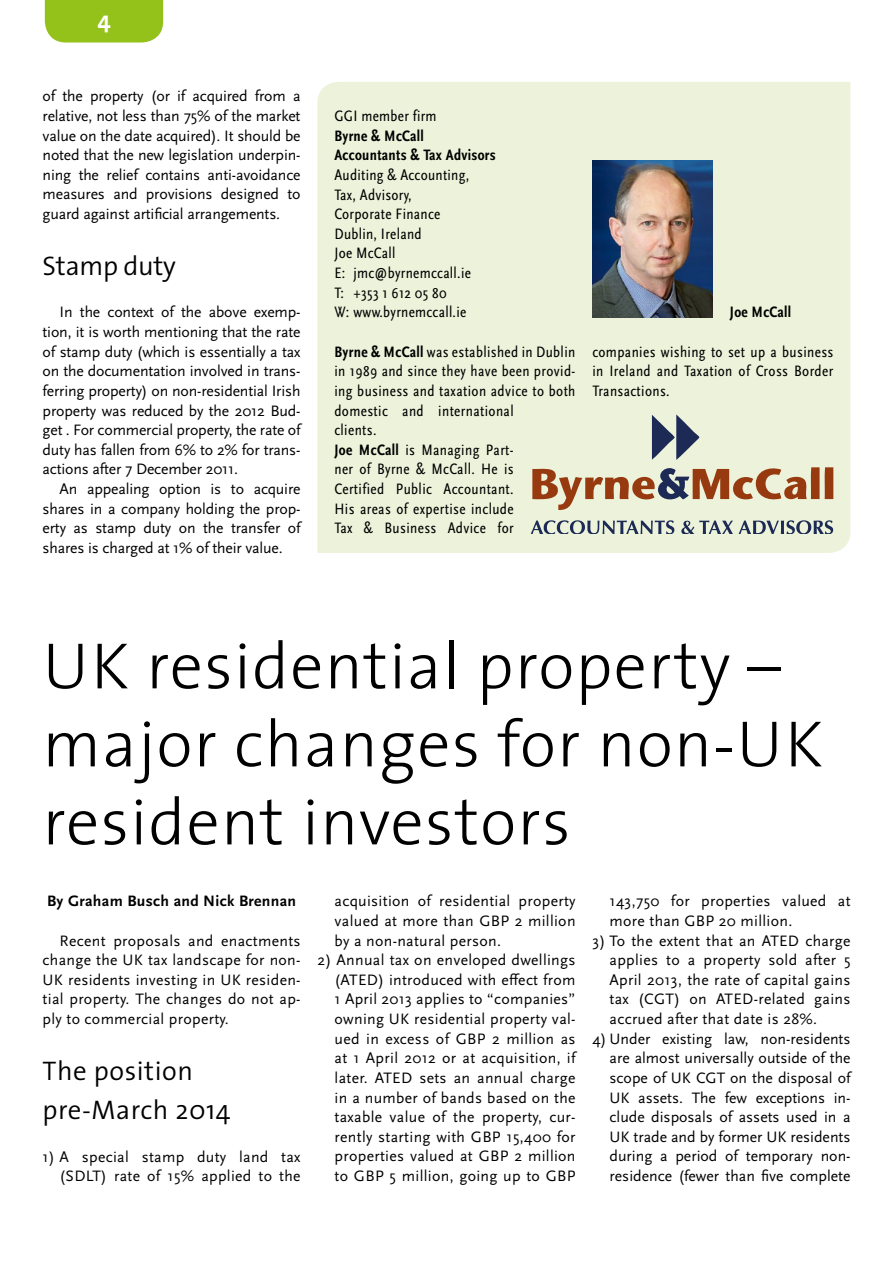
<style>
.page{position:relative;width:893px;height:1263px;background:#fff}
.page>*{position:absolute;margin:0;border:0;box-sizing:border-box;transform-origin:0 0}
.t1{font:300 66px/78px "The Sans";letter-spacing:.02em;color:#000}
.t2{font:300 27px/39.3px "The Sans";letter-spacing:.02em;color:#000}
.t3{font:300 27px "The Sans";letter-spacing:-.01em;color:#000}
.t4{font:700 24px "The Sans";color:#fff}
.t5{font:15.75px/19.6px "Scala Sans Pro";letter-spacing:.02em;color:#000;text-align:justify}
.t6{font:condensed 15.75px/19.6px "Scala Sans Pro";letter-spacing:.025em;color:#000}
.t7{font:700 condensed 15.75px/19.6px "Scala Sans Pro";letter-spacing:.02em;color:#000}
.t8{font:700 15.75px "Scala Sans Pro";letter-spacing:.02em;color:#000}
.s1{font-weight:700}
</style>
<div class="page">
<div style="left:45px;top:0;width:118px;height:43px;background:#94c11a"></div>
<div style="left:317px;top:82px;width:533px;height:471px;background:#ecf3da"></div>
<img style="left:592px;top:160px;width:121px;height:157px">
<svg style="left:532px;top:414px;width:301px;height:96px;background:#d3cab2"></svg>
<svg style="left:531px;top:520px;width:143px;height:13px;background:#a4aeac"></svg>
<svg style="left:681px;top:520px;width:52px;height:13px"></svg>
<svg style="left:739px;top:520px;width:94px;height:13px"></svg>
<h3 class="t4" style="left:97px;top:-1px;width:15px">4</h3>
<p class="t5" style="left:43px;top:86px;width:259px">of the property (or if acquired from a relative, not less than 75% of the market value on the date acquired). It should be noted that the new legislation underpin&shy;ning the relief contains anti-avoidance measures and provisions designed to guard against artificial arrangements.</p>
<h2 class="t3" style="left:43px;top:244px;width:135px">Stamp duty</h2>
<p class="t5" style="left:43px;top:302px;width:259px;text-indent:17px">In the context of the above exemp&shy;tion, it is worth mentioning that the rate of stamp duty (which is essentially a tax on the documentation involved in trans&shy;ferring property) on non-residential Irish property was reduced by the 2012 Bud&shy;get . For commercial property, the rate of duty has fallen from 6% to 2% for trans&shy;actions after 7 December 2011.</p>
<p class="t5" style="left:43px;top:479px;width:259px;text-indent:17px">An appealing option is to acquire shares in a company holding the prop&shy;erty as stamp duty on the transfer of shares is charged at 1% of their value.</p>
<p class="t6" style="left:334px;top:106px;width:104px">GGI member firm</p>
<p class="t7" style="left:334px;top:126px;width:163px">Byrne &amp; McCall<br>Accountants &amp; Tax Advisors</p>
<p class="t6" style="left:334px;top:165px;width:138px">Auditing &amp; Accounting,<br>Tax, Advisory,<br>Corporate Finance<br>Dublin, Ireland<br>Joe McCall<br>E: jmc@byrnemccall.ie<br>T: +353 1 612 05 80<br>W: www.byrnemccall.ie</p>
<p class="t7" style="left:730px;top:302px;width:63px">Joe McCall</p>
<p class="t6" style="left:334px;top:342px;width:242px"><span class="s1">Byrne &amp; McCall</span> was established in Dublin in 1989 and since they have been provid&shy;ing business and taxation advice to both domestic and international<br>clients.<br><span class="s1">Joe McCall</span> is Managing Part-<br>ner of Byrne &amp; McCall. He is<br>Certified Public Accountant.<br>His areas of expertise include<br>Tax &amp; Business Advice for</p>
<p class="t6" style="left:592px;top:342px;width:242px;text-align:justify">companies wishing to set up a business in Ireland and Taxation of Cross Border Transactions.</p>
<h1 class="t1" style="left:43px;top:625px;width:782px">UK residential property – major changes for non-UK resident investors</h1>
<p class="t8" style="left:47px;top:892px;width:251px">By Graham Busch and Nick Brennan</p>
<p class="t5" style="left:43px;top:930px;width:259px;text-indent:17px">Recent proposals and enactments change the UK tax landscape for non-UK residents investing in UK residen&shy;tial property. The changes do not ap&shy;ply to commercial property.</p>
<h2 class="t2" style="left:43px;top:1050px;width:189px">The position pre-March 2014</h2>
<p class="t5" style="left:43px;top:1146px;width:259px;text-align:right">1) A special stamp duty land tax (SDLT) rate of 15% applied to the</p>
<p class="t5" style="left:335px;top:891px;width:242px">acquisition of residential property valued at more than GBP 2 million by a non-natural person.</p>
<p class="t5" style="left:335px;top:950px;width:242px;text-indent:-17px">2) Annual tax on enveloped dwellings (ATED) introduced with effect from 1 April 2013 applies to “companies” owning UK residential property val&shy;ued in excess of GBP 2 million as at 1 April 2012 or at acquisition, if later. ATED sets an annual charge in a number of bands based on the taxable value of the property, cur&shy;rently starting with GBP 15,400 for properties valued at GBP 2 million to GBP 5 million, going up to GBP</p>
<p class="t5" style="left:610px;top:891px;width:242px">143,750 for properties valued at more than GBP 20 million.</p>
<p class="t5" style="left:610px;top:930px;width:242px;text-indent:-17px">3) To the extent that an ATED charge applies to a property sold after 5<br>April 2013, the rate of capital gains tax (CGT) on ATED-related gains accrued after that date is 28%.</p>
<p class="t5" style="left:610px;top:1029px;width:242px;text-indent:-17px">4) Under existing law, non-residents are almost universally outside of the scope of UK CGT on the disposal of UK assets. The few exceptions in&shy;clude disposals of assets used in a UK trade and by former UK residents during a period of temporary non&shy;residence (fewer than five complete</p>
</div>
